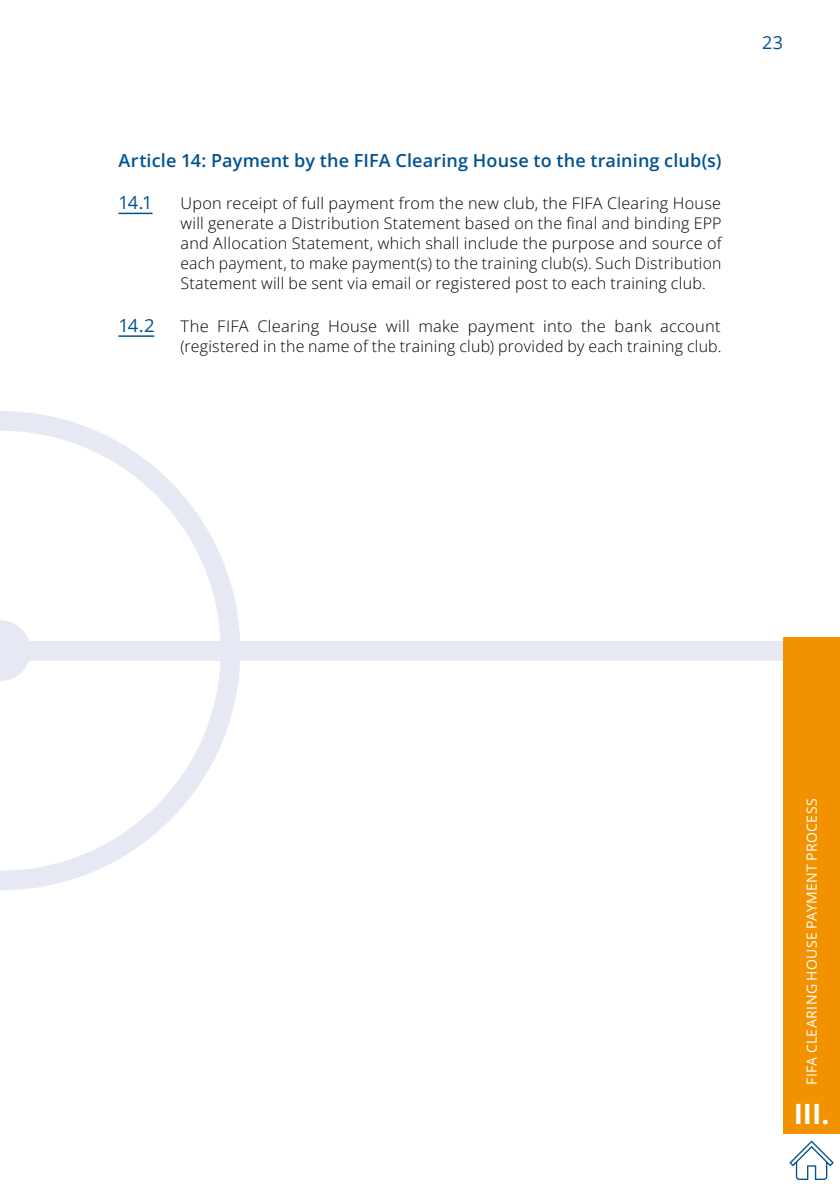
<style>
.page{position:relative;width:840px;height:1191px;background:#fff}
.page>*{position:absolute;margin:0;border:0;box-sizing:border-box;transform-origin:0 0}
.t1{font:700 28px "Open Sans";color:#fff}
.t2{font:600 18px "Open Sans";letter-spacing:.01em;color:#005291}
.t3{font:18px "Open Sans";color:#005291}
.t4{font:300 16px/20px "Open Sans";letter-spacing:.015em;color:#000;text-align:justify}
.t5{font:14px "Open Sans";letter-spacing:.025em;color:#fff}
</style>
<div class="page">
<svg style="left:789px;top:1140px;width:44px;height:40px"></svg>
<svg style="left:0;top:411px;width:782px;height:480px"></svg>
<div style="left:782px;top:637px;width:57px;height:497px;background:#f39200"></div>
<hr style="left:118px;top:213px;width:34px;height:1px;background:#005291">
<hr style="left:118px;top:335px;width:36px;height:2px;background:#005291">
<p class="t3" style="left:761px;top:30px;width:23px">23</p>
<p class="t2" style="left:118px;top:148px;width:604px">Article 14: Payment by the FIFA Clearing House to the training club(s)</p>
<p class="t3" style="left:118px;top:190px;width:36px">14.1</p>
<p class="t4" style="left:180px;top:193px;width:542px">Upon receipt of full payment from the new club, the FIFA Clearing House will generate a Distribution Statement based on the final and binding EPP and Allocation Statement, which shall include the purpose and source of each payment, to make payment(s) to the training club(s). Such Distribution Statement will be sent via email or registered post to each training club.</p>
<p class="t3" style="left:118px;top:313px;width:38px">14.2</p>
<p class="t4" style="left:180px;top:316px;width:542px">The FIFA Clearing House will make payment into the bank account (registered in the name of the training club) provided by each training club.</p>
<p class="t5" style="left:801px;top:1085px;width:286px;rotate:-90deg">FIFA Clearing Housepaymentprocess</p>
<h1 class="t1" style="left:793px;top:1094px;width:37px">III.</h1>
</div>
